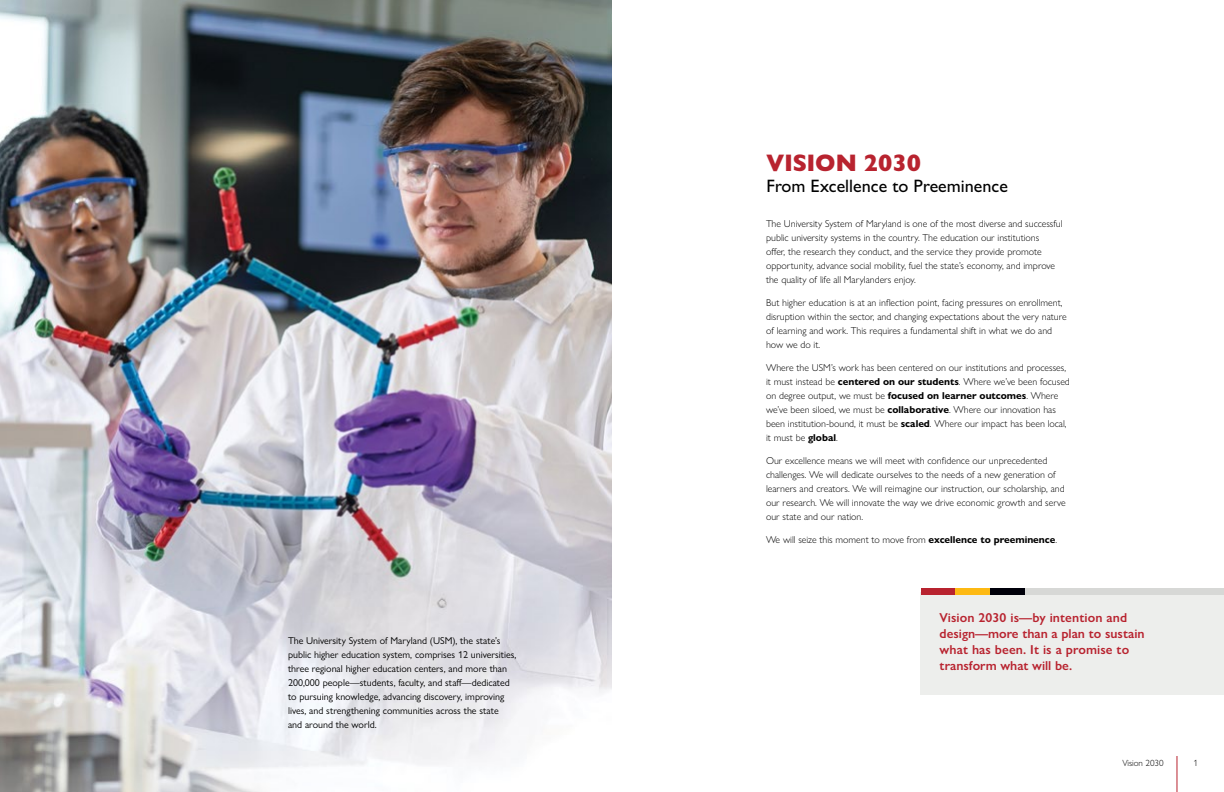
<style>
.page{position:relative;width:1224px;height:792px;background:#fff}
.page>*{position:absolute;margin:0;border:0;box-sizing:border-box;transform-origin:0 0}
.t1{font:800 24px "Gill Sans Nova";color:#b8232f}
.sub-head{font:500 18px "Gill Sans Nova";color:#000}
.pull-quote-red{font:600 13px/16px "Gill Sans Nova";letter-spacing:.01em;color:#b8232f}
.t2{font:300 10px/14px "Gill Sans Nova";color:#000}
.t3{font:10px/14px "Gill Sans Nova";color:#000}
.t4{font:300 9px "Gill Sans Nova";color:#000}
.s1{font-weight:700}
</style>
<div class="page">
<div style="left:921px;top:592px;width:303px;height:103px;background:#edeeec"></div>
<img style="left:0;top:0;width:612px;height:792px">
<div style="left:922px;top:588px;width:34px;height:7px;background:#b8232f"></div>
<div style="left:956px;top:588px;width:34px;height:7px;background:#fdb913"></div>
<div style="left:991px;top:588px;width:34px;height:7px;background:#00000a"></div>
<div style="left:1025px;top:588px;width:199px;height:7px;background:#d7d8d6"></div>
<hr style="left:1176px;top:756px;width:1px;height:36px;background:#b8232f">
<p class="t3" style="left:288px;top:633px;width:230px">The University System of Maryland (USM), the state’s public higher education system, comprises 12 universities, three regional higher education centers, and more than 200,000 people—students, faculty, and staff—dedicated to pursuing knowledge, advancing discovery, improving lives, and strengthening communities across the state<br>and around the world.</p>
<h1 class="t1" style="left:767px;top:148px;width:156px">VISION 2030</h1>
<p class="sub-head" style="left:767px;top:175px;width:243px">From Excellence to Preeminence</p>
<p class="t2" style="left:766px;top:216px;width:298px">The University System of Maryland is one of the most diverse and successful public university systems in the country. The education our institutions<br>offer, the research they conduct, and the service they provide promote opportunity, advance social mobility, fuel the state’s economy, and improve the quality of life all Marylanders enjoy.</p>
<p class="t2" style="left:766px;top:295px;width:302px">But higher education is at an inflection point, facing pressures on enrollment, disruption within the sector, and changing expectations about the very nature of learning and work. This requires a fundamental shift in what we do and how we do it.</p>
<p class="t2" style="left:766px;top:360px;width:305px">Where the USM’s work has been centered on our institutions and processes, it must instead be <span class="s1">centered on our students</span>. Where we’ve been focused on degree output, we must be <span class="s1">focused on learner outcomes</span>. Where we’ve been siloed, we must be <span class="s1">collaborative</span>. Where our innovation has been institution-bound, it must be <span class="s1">scaled</span>. Where our impact has been local, it must be <span class="s1">global</span>.</p>
<p class="t2" style="left:766px;top:453px;width:301px">Our excellence means we will meet with confidence our unprecedented challenges. We will dedicate ourselves to the needs of a new generation of learners and creators. We will reimagine our instruction, our scholarship, and our research. We will innovate the way we drive economic growth and serve our state and our nation.</p>
<p class="t2" style="left:766px;top:532px;width:292px">We will seize this moment to move from <span class="s1">excellence to preeminence</span>.</p>
<p class="pull-quote-red" style="left:940px;top:610px;width:207px">Vision 2030 is—by intention and design—more than a plan to sustain what has been. It is a promise to transform what will be.</p>
<p class="t4" style="left:1122px;top:758px;width:43px">Vision 2030</p>
<p class="t4" style="left:1194px;top:758px;width:6px">1</p>
</div>
